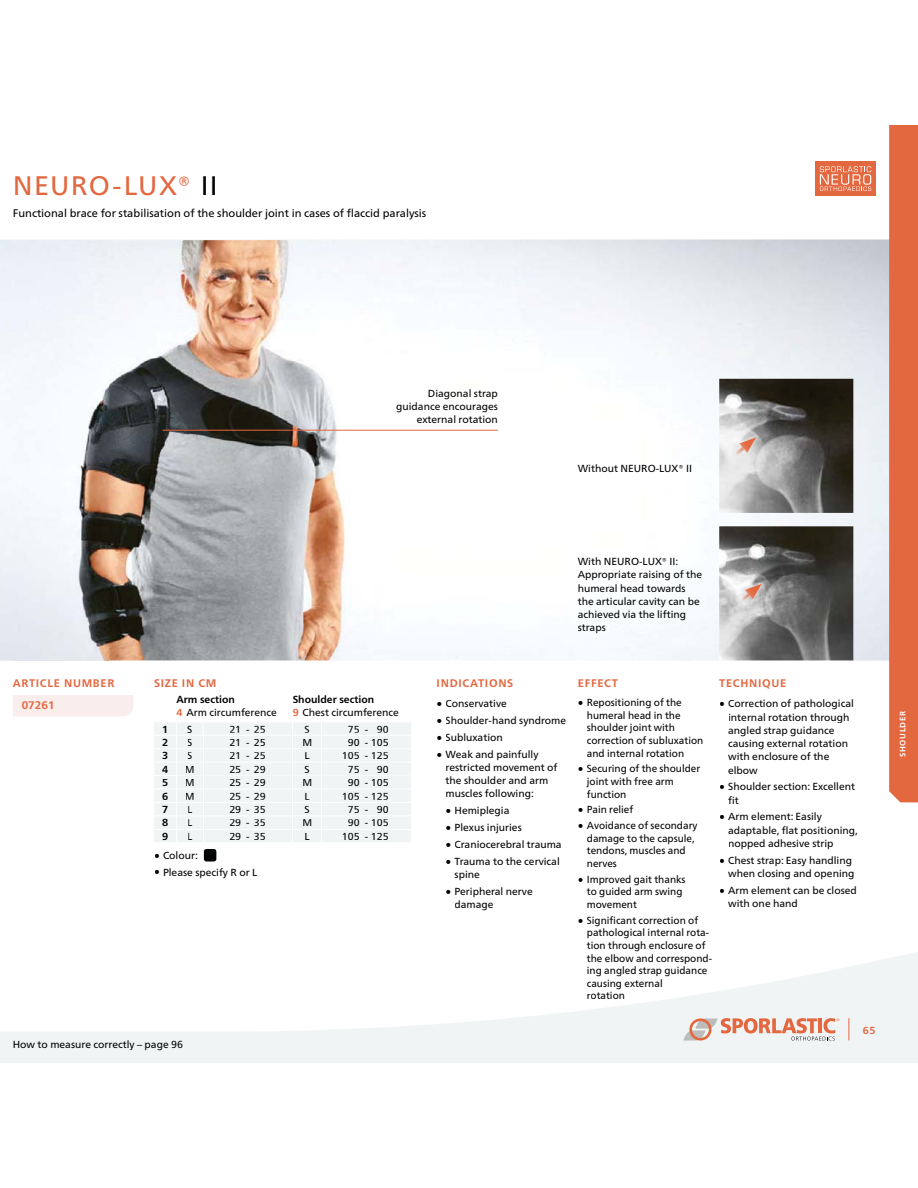
<style>
.page{position:relative;width:918px;height:1188px;background:#fff}
.page>*{position:absolute;margin:0;border:0;box-sizing:border-box;transform-origin:0 0}
.t1{font:26.85px "Frutiger Neue LT Pro";letter-spacing:.05em;color:#e3673f}
.t2{font:11.1px "Frutiger Neue LT Pro";color:#010202}
.t3{font:700 11.1px/22.5px "Frutiger Neue LT Pro";letter-spacing:.06em;color:#e3673f}
.t4{font:10.2px/13.2px "Frutiger Neue LT Pro";color:#010202}
.t5{font:700 10.2px "Frutiger Neue LT Pro";color:#010202}
.t6{font:700 10.2px "Frutiger Neue LT Pro";color:#e3673f}
.t7{font:700 7.95px "Frutiger Neue LT Pro";letter-spacing:.09em;color:#fff}
.s1{color:#010202}
.s2{font-weight:700}
.s3{font-weight:700;color:#e3673f}
.s4{font-size:12px}
</style>
<div class="page">
<img style="left:0;top:239px;width:430px;height:422px">
<div style="left:815px;top:162px;width:61px;height:34px;background:#e3673f"></div>
<svg style="left:820px;top:166px;width:51px;height:25px"></svg>
<img style="left:719px;top:379px;width:134px;height:134px">
<img style="left:719px;top:526px;width:134px;height:134px">
<svg style="left:735px;top:447px;width:9px;height:9px"></svg>
<img style="left:739px;top:437px;width:17px;height:16px">
<svg style="left:740px;top:593px;width:10px;height:9px"></svg>
<img style="left:745px;top:584px;width:17px;height:15px">
<img style="left:13px;top:240px;width:96px;height:420px">
<svg style="left:0;top:952px;width:918px;height:111px"></svg>
<svg style="left:683px;top:1018px;width:156px;height:23px"></svg>
<div style="left:889px;top:125px;width:29px;height:677px;background:#e3673f"></div>
<hr style="left:163px;top:430px;width:335px;height:1px;background:#e3673f">
<div style="left:14px;top:1040px;width:169px;height:10px;background:#f1f4f5"></div>
<svg style="left:849px;top:1018px;width:1px;height:22px"></svg>
<div style="left:13px;top:695px;width:120px;height:21px;background:#f9eeec"></div>
<div style="left:154px;top:723px;width:257px;height:119px;background:#f1f4f5"></div>
<div style="left:204px;top:849px;width:12px;height:13px;background:#010202;border-radius:3px"></div>
<img style="left:397px;top:402px;width:33px;height:10px">
<svg style="left:417px;top:415px;width:13px;height:8px"></svg>
<h1 class="t1" style="left:13px;top:175px;width:207px">NEURO-LUX® <span class="s1">II</span></h1>
<p class="t2" style="left:13px;top:208px;width:415px">Functional brace for stabilisation of the shoulder joint in cases of flaccid paralysis</p>
<p class="t4" style="left:396px;top:387px;width:103px;text-align:right">Diagonal strap guidance encourages external rotation</p>
<p class="t4" style="left:578px;top:463px;width:116px">Without NEURO-LUX® II</p>
<p class="t3" style="left:22px;top:672px;width:94px;text-indent:-9px">ARTICLE NUMBER<br>07261</p>
<p class="t3" style="left:154px;top:672px;width:64px">SIZE IN CM</p>
<p class="t4" style="left:176px;top:693px;width:102px"><span class="s2">Arm section<br></span><span class="s3">4</span> Arm circumference</p>
<p class="t4" style="left:293px;top:693px;width:108px"><span class="s2">Shoulder section<br></span><span class="s3">9</span> Chest circumference</p>
<p class="t5" style="left:162px;top:723px;width:8px">1</p>
<p class="t4" style="left:187px;top:723px;width:7px">S</p>
<p class="t4" style="left:229px;top:723px;width:38px">21 - 25</p>
<p class="t4" style="left:305px;top:723px;width:7px">S</p>
<p class="t4" style="left:348px;top:723px;width:42px">75 - 90</p>
<p class="t5" style="left:162px;top:737px;width:8px">2</p>
<p class="t4" style="left:187px;top:736px;width:7px">S</p>
<p class="t4" style="left:229px;top:736px;width:38px">21 - 25</p>
<p class="t4" style="left:302px;top:736px;width:11px">M</p>
<p class="t4" style="left:348px;top:736px;width:42px">90 - 105</p>
<p class="t5" style="left:162px;top:750px;width:8px">3</p>
<p class="t4" style="left:187px;top:750px;width:7px">S</p>
<p class="t4" style="left:229px;top:750px;width:38px">21 - 25</p>
<p class="t4" style="left:305px;top:750px;width:7px">L</p>
<p class="t4" style="left:342px;top:750px;width:48px">105 - 125</p>
<p class="t5" style="left:162px;top:763px;width:8px">4</p>
<p class="t4" style="left:185px;top:763px;width:11px">M</p>
<p class="t4" style="left:229px;top:763px;width:38px">25 - 29</p>
<p class="t4" style="left:305px;top:763px;width:7px">S</p>
<p class="t4" style="left:348px;top:763px;width:42px">75 - 90</p>
<p class="t5" style="left:162px;top:777px;width:8px">5</p>
<p class="t4" style="left:185px;top:777px;width:11px">M</p>
<p class="t4" style="left:229px;top:777px;width:38px">25 - 29</p>
<p class="t4" style="left:302px;top:777px;width:11px">M</p>
<p class="t4" style="left:348px;top:777px;width:42px">90 - 105</p>
<p class="t5" style="left:162px;top:790px;width:8px">6</p>
<p class="t4" style="left:185px;top:790px;width:11px">M</p>
<p class="t4" style="left:229px;top:790px;width:38px">25 - 29</p>
<p class="t4" style="left:305px;top:790px;width:7px">L</p>
<p class="t4" style="left:342px;top:790px;width:48px">105 - 125</p>
<p class="t5" style="left:162px;top:804px;width:8px">7</p>
<p class="t4" style="left:187px;top:803px;width:7px">L</p>
<p class="t4" style="left:229px;top:803px;width:38px">29 - 35</p>
<p class="t4" style="left:305px;top:803px;width:7px">S</p>
<p class="t4" style="left:348px;top:803px;width:42px">75 - 90</p>
<p class="t5" style="left:162px;top:817px;width:8px">8</p>
<p class="t4" style="left:187px;top:817px;width:7px">L</p>
<p class="t4" style="left:229px;top:817px;width:38px">29 - 35</p>
<p class="t4" style="left:302px;top:817px;width:11px">M</p>
<p class="t4" style="left:348px;top:817px;width:42px">90 - 105</p>
<p class="t5" style="left:162px;top:830px;width:8px">9</p>
<p class="t4" style="left:187px;top:830px;width:7px">L</p>
<p class="t4" style="left:229px;top:830px;width:38px">29 - 35</p>
<p class="t4" style="left:305px;top:830px;width:7px">L</p>
<p class="t4" style="left:342px;top:830px;width:48px">105 - 125</p>
<p class="t4" style="left:154px;top:849px;width:45px"><span class="s4">•</span> Colour:</p>
<p class="t4" style="left:154px;top:866px;width:105px"><span class="s4">•</span> Please specify R or L</p>
<p class="t4" style="left:13px;top:1038px;width:172px">How to measure correctly – page 96</p>
<p class="t4" style="left:578px;top:555px;width:126px">With NEURO-LUX® II:<br>Appropriate raising of the humeral head towards the articular cavity can be achieved via the lifting straps</p>
<p class="t3" style="left:437px;top:672px;width:78px">INDICATIONS</p>
<p class="t4" style="left:437px;top:698px;width:72px"><span class="s4">•</span> Conservative</p>
<p class="t4" style="left:437px;top:714px;width:131px"><span class="s4">•</span> Shoulder-hand syndrome</p>
<p class="t4" style="left:437px;top:731px;width:68px"><span class="s4">•</span> Subluxation</p>
<p class="t4" style="left:446px;top:748px;width:113px;text-indent:-9px"><span class="s4">•</span> Weak and painfully restricted movement of the shoulder and arm muscles following:</p>
<p class="t4" style="left:446px;top:805px;width:65px"><span class="s4">•</span> Hemiplegia</p>
<p class="t4" style="left:446px;top:821px;width:78px"><span class="s4">•</span> Plexus injuries</p>
<p class="t4" style="left:446px;top:838px;width:118px"><span class="s4">•</span> Craniocerebral trauma</p>
<p class="t4" style="left:455px;top:855px;width:107px;text-indent:-9px"><span class="s4">•</span> Trauma to the cervical spine</p>
<p class="t4" style="left:455px;top:885px;width:80px;text-indent:-9px"><span class="s4">•</span> Peripheral nerve damage</p>
<p class="t3" style="left:719px;top:672px;width:69px">TECHNIQUE</p>
<p class="t4" style="left:728px;top:698px;width:127px;text-indent:-9px"><span class="s4">•</span> Correction of pathological internal rotation through angled strap guidance causing external rotation with enclosure of the elbow</p>
<p class="t4" style="left:728px;top:781px;width:128px;text-indent:-9px"><span class="s4">•</span> Shoulder section: Excellent fit</p>
<p class="t4" style="left:728px;top:811px;width:131px;text-indent:-9px"><span class="s4">•</span> Arm element: Easily adaptable, flat positioning, nopped adhesive strip</p>
<p class="t4" style="left:719px;top:854px;width:137px;text-align:right"><span class="s4">•</span> Chest strap: Easy handling when closing and opening</p>
<p class="t4" style="left:728px;top:884px;width:130px;text-indent:-9px"><span class="s4">•</span> Arm element can be closed with one hand</p>
<p class="t3" style="left:578px;top:672px;width:42px">EFFECT</p>
<p class="t4" style="left:587px;top:697px;width:118px;line-height:12.6px;text-indent:-9px"><span class="s4">•</span> Repositioning of the humeral head in the shoulder joint with correction of subluxation and internal rotation</p>
<p class="t4" style="left:587px;top:763px;width:115px;line-height:12.6px;text-indent:-9px"><span class="s4">•</span> Securing of the shoulder joint with free arm function</p>
<p class="t4" style="left:578px;top:804px;width:57px"><span class="s4">•</span> Pain relief</p>
<p class="t4" style="left:587px;top:820px;width:112px;line-height:12.6px;text-indent:-9px"><span class="s4">•</span> Avoidance of secondary damage to the capsule, tendons, muscles and nerves</p>
<p class="t4" style="left:587px;top:873px;width:100px;line-height:12.6px;text-indent:-9px"><span class="s4">•</span> Improved gait thanks to guided arm swing movement</p>
<p class="t4" style="left:587px;top:914px;width:127px;line-height:12.6px;text-indent:-9px"><span class="s4">•</span> Significant correction of pathological internal rota&shy;tion through enclosure of the elbow and correspond&shy;ing angled strap guidance causing external<br>rotation</p>
<p class="t6" style="left:863px;top:1025px;width:14px">65</p>
<p class="t7" style="left:898px;top:757px;width:48px;rotate:-90deg">SHOULDER</p>
</div>
